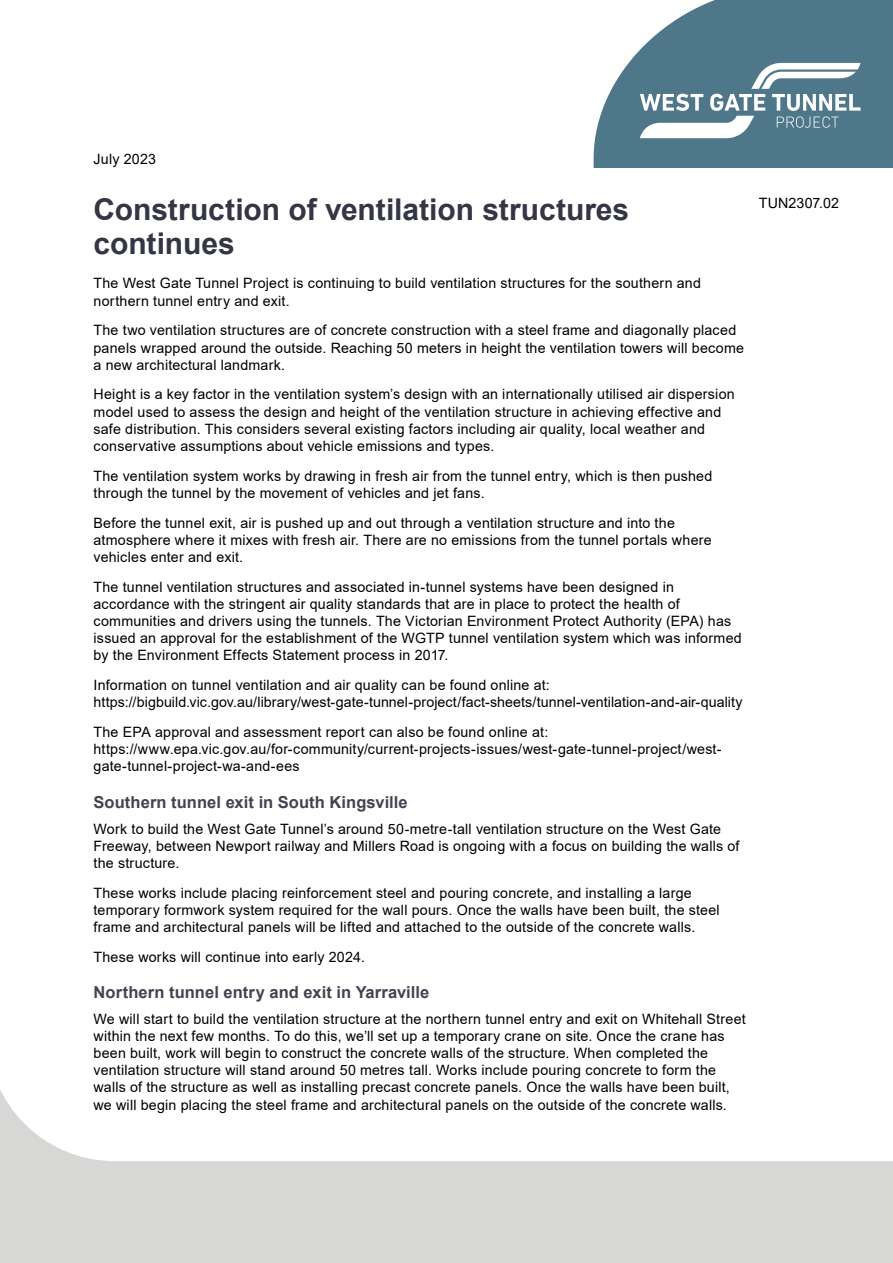
<style>
.page{position:relative;width:893px;height:1263px;background:#fff}
.page>*{position:absolute;margin:0;border:0;box-sizing:border-box;transform-origin:0 0}
.t1{font:700 30px/34.5px "Arial";letter-spacing:-.005em;color:#343645}
.t2{font:700 16.5px "Arial";letter-spacing:.005em;color:#424350}
.t3{font:14.25px/17.1px "Arial";letter-spacing:.015em;color:#000}
</style>
<div class="page">
<svg style="left:594px;top:0;width:299px;height:168px;fill:#4f778a"></svg>
<svg style="left:640px;top:63px;width:221px;height:75px"></svg>
<svg style="left:0;top:1090px;width:893px;height:173px;fill:#d7d8d6"></svg>
<p class="t3" style="left:94px;top:150px;width:64px">July 2023</p>
<h1 class="t1" style="left:94px;top:192px;width:537px">Construction of ventilation structures continues</h1>
<p class="t3" style="left:94px;top:275px;width:609px">The West Gate Tunnel Project is continuing to build ventilation structures for the southern and northern tunnel entry and exit.</p>
<p class="t3" style="left:94px;top:322px;width:652px">The two ventilation structures are of concrete construction with a steel frame and diagonally placed panels wrapped around the outside. Reaching 50 meters in height the ventilation towers will become a new architectural landmark.</p>
<p class="t3" style="left:94px;top:386px;width:643px">Height is a key factor in the ventilation system’s design with an internationally utilised air dispersion model used to assess the design and height of the ventilation structure in achieving effective and safe distribution. This considers several existing factors including air quality, local weather and conservative assumptions about vehicle emissions and types.</p>
<p class="t3" style="left:94px;top:467px;width:620px">The ventilation system works by drawing in fresh air from the tunnel entry, which is then pushed through the tunnel by the movement of vehicles and jet fans.</p>
<p class="t3" style="left:94px;top:514px;width:620px">Before the tunnel exit, air is pushed up and out through a ventilation structure and into the atmosphere where it mixes with fresh air. There are no emissions from the tunnel portals where vehicles enter and exit.</p>
<p class="t3" style="left:94px;top:578px;width:650px">The tunnel ventilation structures and associated in-tunnel systems have been designed in accordance with the stringent air quality standards that are in place to protect the health of communities and drivers using the tunnels. The Victorian Environment Protect Authority (EPA) has issued an approval for the establishment of the WGTP tunnel ventilation system which was informed by the Environment Effects Statement process in 2017.</p>
<p class="t3" style="left:94px;top:676px;width:650px">Information on tunnel ventilation and air quality can be found online at: https://bigbuild.vic.gov.au/library/west-gate-tunnel-project/fact-sheets/tunnel-ventilation-and-air-quality</p>
<p class="t3" style="left:94px;top:723px;width:629px">The EPA approval and assessment report can also be found online at: https://www.epa.vic.gov.au/for-community/current-projects-issues/west-gate-tunnel-project/west&shy;gate-tunnel-project-wa-and-ees</p>
<p class="t2" style="left:94px;top:790px;width:316px">Southern tunnel exit in South Kingsville</p>
<p class="t3" style="left:94px;top:820px;width:647px">Work to build the West Gate Tunnel’s around 50-metre-tall ventilation structure on the West Gate<br>Freeway, between Newport railway and Millers Road is ongoing with a focus on building the walls of the structure.</p>
<p class="t3" style="left:94px;top:884px;width:628px">These works include placing reinforcement steel and pouring concrete, and installing a large temporary formwork system required for the wall pours. Once the walls have been built, the steel frame and architectural panels will be lifted and attached to the outside of the concrete walls.</p>
<p class="t3" style="left:94px;top:948px;width:273px">These works will continue into early 2024.</p>
<p class="t2" style="left:94px;top:981px;width:337px">Northern tunnel entry and exit in Yarraville</p>
<p class="t3" style="left:94px;top:1010px;width:654px">We will start to build the ventilation structure at the northern tunnel entry and exit on Whitehall Street within the next few months. To do this, we’ll set up a temporary crane on site. Once the crane has been built, work will begin to construct the concrete walls of the structure. When completed the ventilation structure will stand around 50 metres tall. Works include pouring concrete to form the walls of the structure as well as installing precast concrete panels. Once the walls have been built, we will begin placing the steel frame and architectural panels on the outside of the concrete walls.</p>
<p class="t3" style="left:759px;top:194px;width:82px">TUN2307.02</p>
</div>
